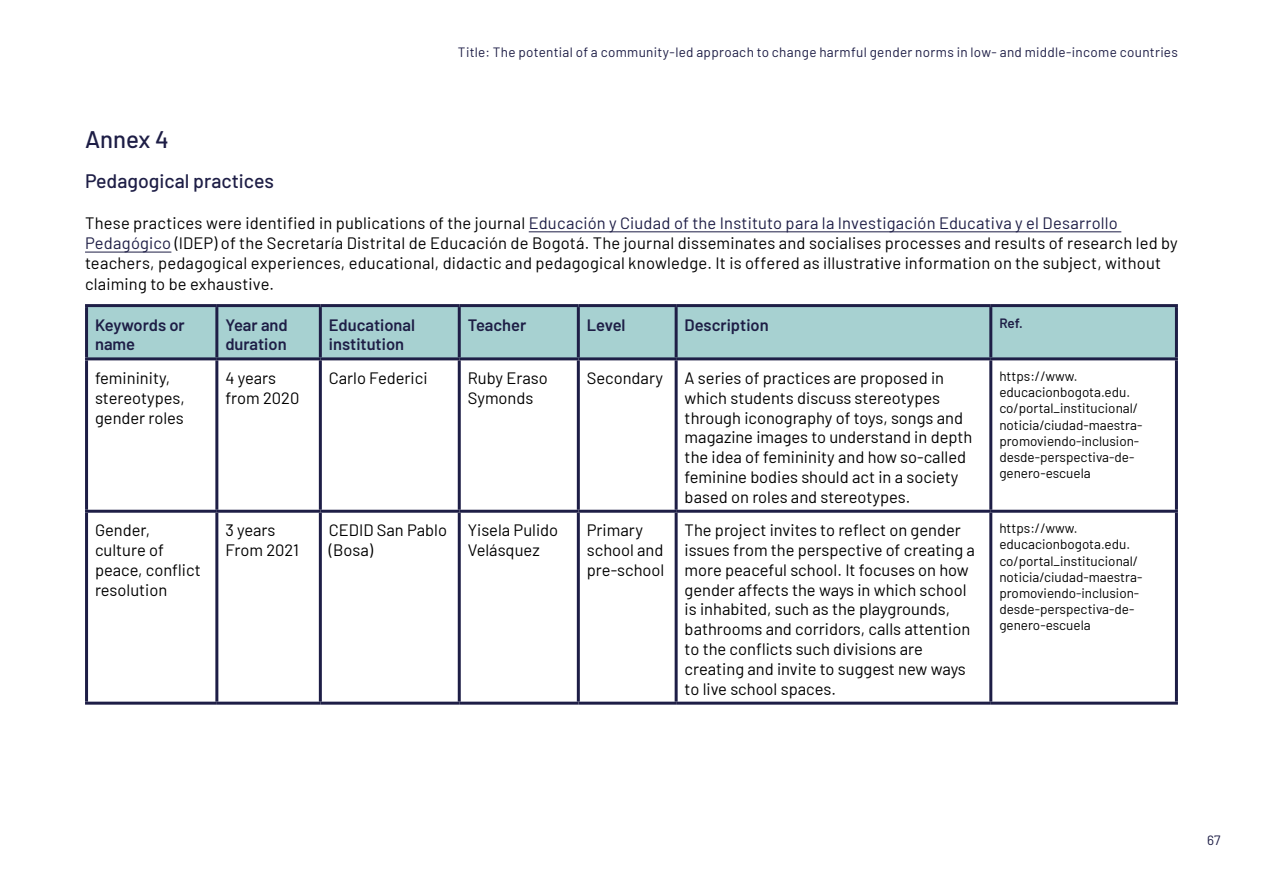
<style>
.page{position:relative;width:1263px;height:893px;background:#fff}
.page>*{position:absolute;margin:0;border:0;box-sizing:border-box;transform-origin:0 0}
.t1{font:500 24px "Barlow";letter-spacing:-.005em;color:#1e1e46}
.t2{font:500 19.5px "Barlow";color:#1e1e46}
.t3{font:16.5px/19.8px "Barlow";color:#000}
.t4{font:600 16.5px/19.8px "Barlow";color:#1e1e46}
.t5{font:13.5px/16.2px "Barlow";color:#000}
.t6{font:13.5px "Barlow";letter-spacing:.025em;color:#1e1e46}
.t7{font:600 13.5px "Barlow";color:#1e1e46}
.s1{color:#1e1e46}
</style>
<div class="page">
<hr style="left:529px;top:231px;width:592px;height:1px;background:#1e1e46">
<hr style="left:85px;top:252px;width:86px;height:1px;background:#1e1e46">
<div style="left:88px;top:307px;width:1087px;height:50px;background:#a7d1d1"></div>
<hr style="left:85px;top:304px;width:132px;height:3px;background:#1e1e46">
<hr style="left:85px;top:307px;width:3px;height:50px;background:#1e1e46">
<hr style="left:217px;top:304px;width:103px;height:3px;background:#1e1e46">
<hr style="left:215px;top:307px;width:3px;height:50px;background:#1e1e46">
<hr style="left:320px;top:304px;width:139px;height:3px;background:#1e1e46">
<hr style="left:319px;top:307px;width:3px;height:50px;background:#1e1e46">
<hr style="left:459px;top:304px;width:119px;height:3px;background:#1e1e46">
<hr style="left:458px;top:307px;width:3px;height:50px;background:#1e1e46">
<hr style="left:578px;top:304px;width:98px;height:3px;background:#1e1e46">
<hr style="left:577px;top:307px;width:3px;height:50px;background:#1e1e46">
<hr style="left:676px;top:304px;width:315px;height:3px;background:#1e1e46">
<hr style="left:675px;top:307px;width:3px;height:50px;background:#1e1e46">
<hr style="left:991px;top:304px;width:187px;height:3px;background:#1e1e46">
<hr style="left:989px;top:307px;width:3px;height:50px;background:#1e1e46">
<hr style="left:1175px;top:307px;width:3px;height:50px;background:#1e1e46">
<hr style="left:85px;top:357px;width:132px;height:3px;background:#1e1e46">
<hr style="left:85px;top:360px;width:3px;height:150px;background:#1e1e46">
<hr style="left:217px;top:357px;width:103px;height:3px;background:#1e1e46">
<hr style="left:215px;top:360px;width:3px;height:150px;background:#1e1e46">
<hr style="left:320px;top:357px;width:139px;height:3px;background:#1e1e46">
<hr style="left:319px;top:360px;width:3px;height:150px;background:#1e1e46">
<hr style="left:459px;top:357px;width:119px;height:3px;background:#1e1e46">
<hr style="left:458px;top:360px;width:3px;height:150px;background:#1e1e46">
<hr style="left:578px;top:357px;width:98px;height:3px;background:#1e1e46">
<hr style="left:577px;top:360px;width:3px;height:150px;background:#1e1e46">
<hr style="left:676px;top:357px;width:315px;height:3px;background:#1e1e46">
<hr style="left:675px;top:360px;width:3px;height:150px;background:#1e1e46">
<hr style="left:991px;top:357px;width:187px;height:3px;background:#1e1e46">
<hr style="left:989px;top:360px;width:3px;height:150px;background:#1e1e46">
<hr style="left:1175px;top:360px;width:3px;height:150px;background:#1e1e46">
<hr style="left:85px;top:510px;width:132px;height:3px;background:#1e1e46">
<hr style="left:85px;top:513px;width:3px;height:189px;background:#1e1e46">
<hr style="left:217px;top:510px;width:103px;height:3px;background:#1e1e46">
<hr style="left:215px;top:513px;width:3px;height:189px;background:#1e1e46">
<hr style="left:320px;top:510px;width:139px;height:3px;background:#1e1e46">
<hr style="left:319px;top:513px;width:3px;height:189px;background:#1e1e46">
<hr style="left:459px;top:510px;width:119px;height:3px;background:#1e1e46">
<hr style="left:458px;top:513px;width:3px;height:189px;background:#1e1e46">
<hr style="left:578px;top:510px;width:98px;height:3px;background:#1e1e46">
<hr style="left:577px;top:513px;width:3px;height:189px;background:#1e1e46">
<hr style="left:676px;top:510px;width:315px;height:3px;background:#1e1e46">
<hr style="left:675px;top:513px;width:3px;height:189px;background:#1e1e46">
<hr style="left:991px;top:510px;width:187px;height:3px;background:#1e1e46">
<hr style="left:989px;top:513px;width:3px;height:189px;background:#1e1e46">
<hr style="left:1175px;top:513px;width:3px;height:189px;background:#1e1e46">
<hr style="left:85px;top:702px;width:132px;height:3px;background:#1e1e46">
<hr style="left:217px;top:702px;width:103px;height:3px;background:#1e1e46">
<hr style="left:320px;top:702px;width:139px;height:3px;background:#1e1e46">
<hr style="left:459px;top:702px;width:119px;height:3px;background:#1e1e46">
<hr style="left:578px;top:702px;width:98px;height:3px;background:#1e1e46">
<hr style="left:676px;top:702px;width:315px;height:3px;background:#1e1e46">
<hr style="left:991px;top:702px;width:187px;height:3px;background:#1e1e46">
<p class="t6" style="left:458px;top:43px;width:721px">Title: The potential of a community-led approach to change harmful gender norms in low- and middle-income countries</p>
<h1 class="t1" style="left:85px;top:122px;width:85px">Annex 4</h1>
<p class="t2" style="left:85px;top:167px;width:190px">Pedagogical practices</p>
<p class="t3" style="left:85px;top:211px;width:1094px;line-height:20.2px">These practices were identified in publications of the journal <span class="s1">Educación y Ciudad of the Instituto para la Investigación Educativa y el Desarrollo Pedagógico</span> (IDEP) of the Secretaría Distrital de Educación de Bogotá. The journal disseminates and socialises processes and results of research led by teachers, pedagogical experiences, educational, didactic and pedagogical knowledge. It is offered as illustrative information on the subject, without claiming to be exhaustive.</p>
<p class="t4" style="left:95px;top:313px;width:91px">Keywords or name</p>
<p class="t4" style="left:225px;top:313px;width:64px">Year and duration</p>
<p class="t4" style="left:329px;top:313px;width:88px">Educational institution</p>
<p class="t4" style="left:468px;top:313px;width:60px">Teacher</p>
<p class="t4" style="left:587px;top:313px;width:40px">Level</p>
<p class="t4" style="left:685px;top:313px;width:86px">Description</p>
<p class="t7" style="left:999px;top:313px;width:25px">Ref.</p>
<p class="t3" style="left:95px;top:367px;width:91px">femininity, stereotypes, gender roles</p>
<p class="t3" style="left:225px;top:367px;width:76px">4 years from 2020</p>
<p class="t3" style="left:329px;top:367px;width:100px">Carlo Federici</p>
<p class="t3" style="left:468px;top:367px;width:82px">Ruby Eraso<br>Symonds</p>
<p class="t3" style="left:587px;top:367px;width:78px">Secondary</p>
<p class="t3" style="left:685px;top:367px;width:289px">A series of practices are proposed in which students discuss stereotypes through iconography of toys, songs and magazine images to understand in depth the idea of femininity and how so-called feminine bodies should act in a society based on roles and stereotypes.</p>
<p class="t5" style="left:999px;top:367px;width:144px">https://www. educacionbogota.edu. co/portal_institucional/ noticia/ciudad-maestra&shy;promoviendo-inclusion&shy;desde-perspectiva-de&shy;genero-escuela</p>
<p class="t3" style="left:95px;top:519px;width:107px">Gender, culture of peace, conflict resolution</p>
<p class="t3" style="left:225px;top:519px;width:75px">3 years<br>From 2021</p>
<p class="t3" style="left:329px;top:519px;width:120px">CEDID San Pablo (Bosa)</p>
<p class="t3" style="left:468px;top:519px;width:92px">Yisela Pulido<br>Velásquez</p>
<p class="t3" style="left:587px;top:519px;width:79px">Primary school and pre-school</p>
<p class="t3" style="left:685px;top:519px;width:292px">The project invites to reflect on gender issues from the perspective of creating a more peaceful school. It focuses on how gender affects the ways in which school is inhabited, such as the playgrounds, bathrooms and corridors, calls attention to the conflicts such divisions are creating and invite to suggest new ways to live school spaces.</p>
<p class="t5" style="left:999px;top:519px;width:144px">https://www. educacionbogota.edu. co/portal_institucional/ noticia/ciudad-maestra&shy;promoviendo-inclusion&shy;desde-perspectiva-de&shy;genero-escuela</p>
<p class="t6" style="left:1207px;top:831px;width:15px">67</p>
</div>
